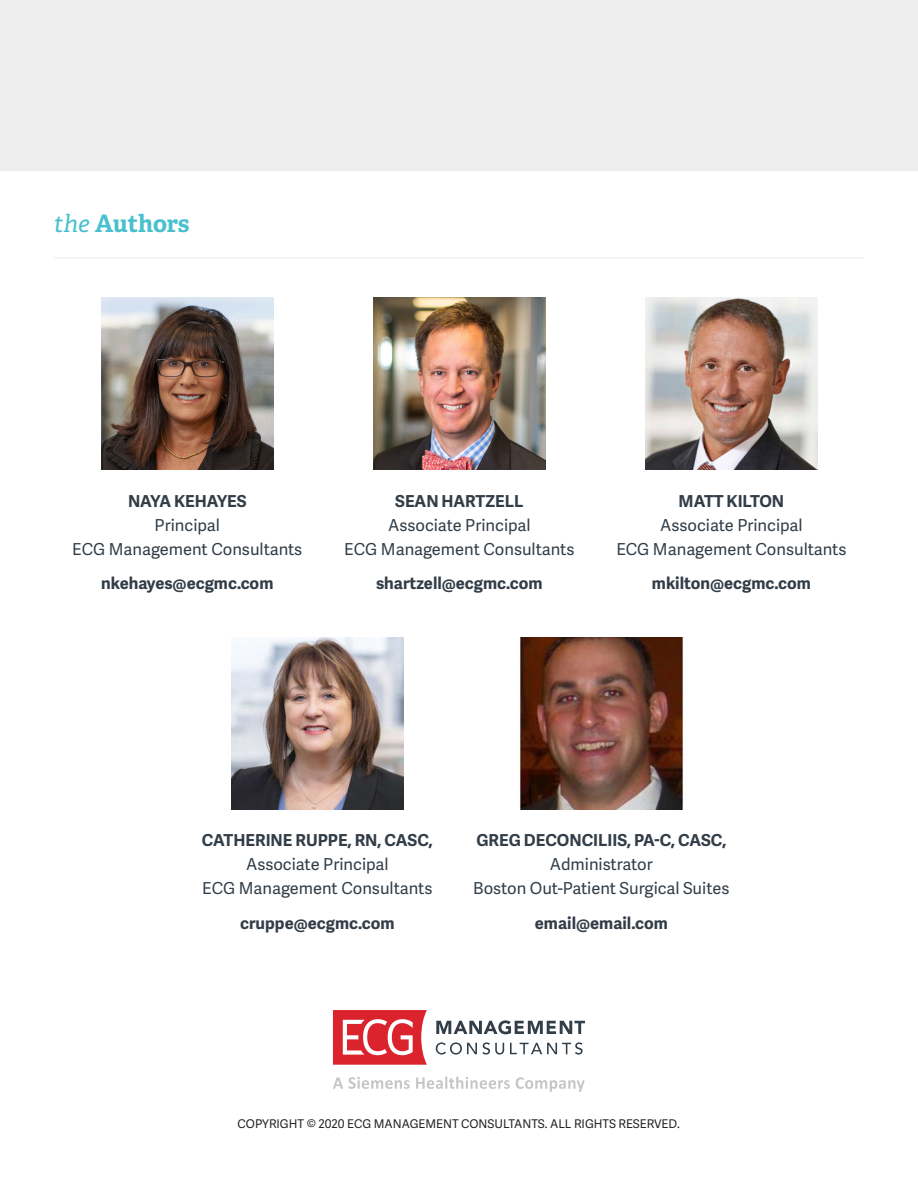
<style>
.page{position:relative;width:918px;height:1188px;background:#fff}
.page>*{position:absolute;margin:0;border:0;box-sizing:border-box;transform-origin:0 0}
.t1{font:700 24px "Adelle PE";letter-spacing:-.005em;color:#49c0ce}
.Para{font:16.5px "Adelle Sans";color:#323d47}
.Para-2{font:700 16.5px "Adelle Sans";color:#323d47}
.Para-3{font:12px "Adelle Sans";color:#231f20}
.s1{font-weight:400;font-style:italic}
</style>
<div class="page">
<div style="left:0;top:0;width:918px;height:171px;background:#ebebec"></div>
<hr style="left:54px;top:257px;width:810px;height:2px;background:#c6c7c8">
<svg style="left:333px;top:1077px;width:252px;height:15px"></svg>
<svg style="left:436px;top:1020px;width:149px;height:35px"></svg>
<svg style="left:333px;top:1010px;width:94px;height:55px"></svg>
<img style="left:101px;top:298px;width:172px;height:171px">
<img style="left:645px;top:298px;width:172px;height:171px">
<img style="left:373px;top:298px;width:172px;height:171px">
<img style="left:231px;top:637px;width:172px;height:172px">
<img style="left:519px;top:637px;width:165px;height:172px">
<h1 class="t1" style="left:54px;top:206px;width:137px"><span class="s1">the</span> Authors</h1>
<p class="Para-2" style="left:128px;top:489px;width:120px">NAYA KEHAYES</p>
<p class="Para" style="left:155px;top:513px;width:67px">Principal</p>
<p class="Para" style="left:72px;top:537px;width:232px">ECG Management Consultants</p>
<p class="Para-2" style="left:101px;top:571px;width:174px">nkehayes@ecgmc.com</p>
<p class="Para-2" style="left:395px;top:489px;width:130px">SEAN HARTZELL</p>
<p class="Para" style="left:388px;top:513px;width:144px">Associate Principal</p>
<p class="Para" style="left:344px;top:537px;width:232px">ECG Management Consultants</p>
<p class="Para-2" style="left:376px;top:571px;width:168px">shartzell@ecgmc.com</p>
<p class="Para-2" style="left:679px;top:489px;width:107px">MATT KILTON</p>
<p class="Para" style="left:660px;top:513px;width:144px">Associate Principal</p>
<p class="Para" style="left:616px;top:537px;width:232px">ECG Management Consultants</p>
<p class="Para-2" style="left:652px;top:571px;width:160px">mkilton@ecgmc.com</p>
<p class="Para-2" style="left:202px;top:828px;width:233px">CATHERINE RUPPE, RN, CASC,</p>
<p class="Para" style="left:246px;top:853px;width:144px">Associate Principal</p>
<p class="Para" style="left:202px;top:877px;width:232px">ECG Management Consultants</p>
<p class="Para-2" style="left:240px;top:911px;width:156px">cruppe@ecgmc.com</p>
<p class="Para-2" style="left:476px;top:828px;width:252px">GREG DECONCILIIS, PA-C, CASC,</p>
<p class="Para" style="left:550px;top:853px;width:104px">Administrator</p>
<p class="Para" style="left:473px;top:877px;width:258px">Boston Out-Patient Surgical Suites</p>
<p class="Para-2" style="left:535px;top:911px;width:134px">email@email.com</p>
<p class="Para-3" style="left:238px;top:1115px;width:444px">COPYRIGHT © 2020 ECG MANAGEMENT CONSULTANTS. ALL RIGHTS RESERVED.</p>
</div>
